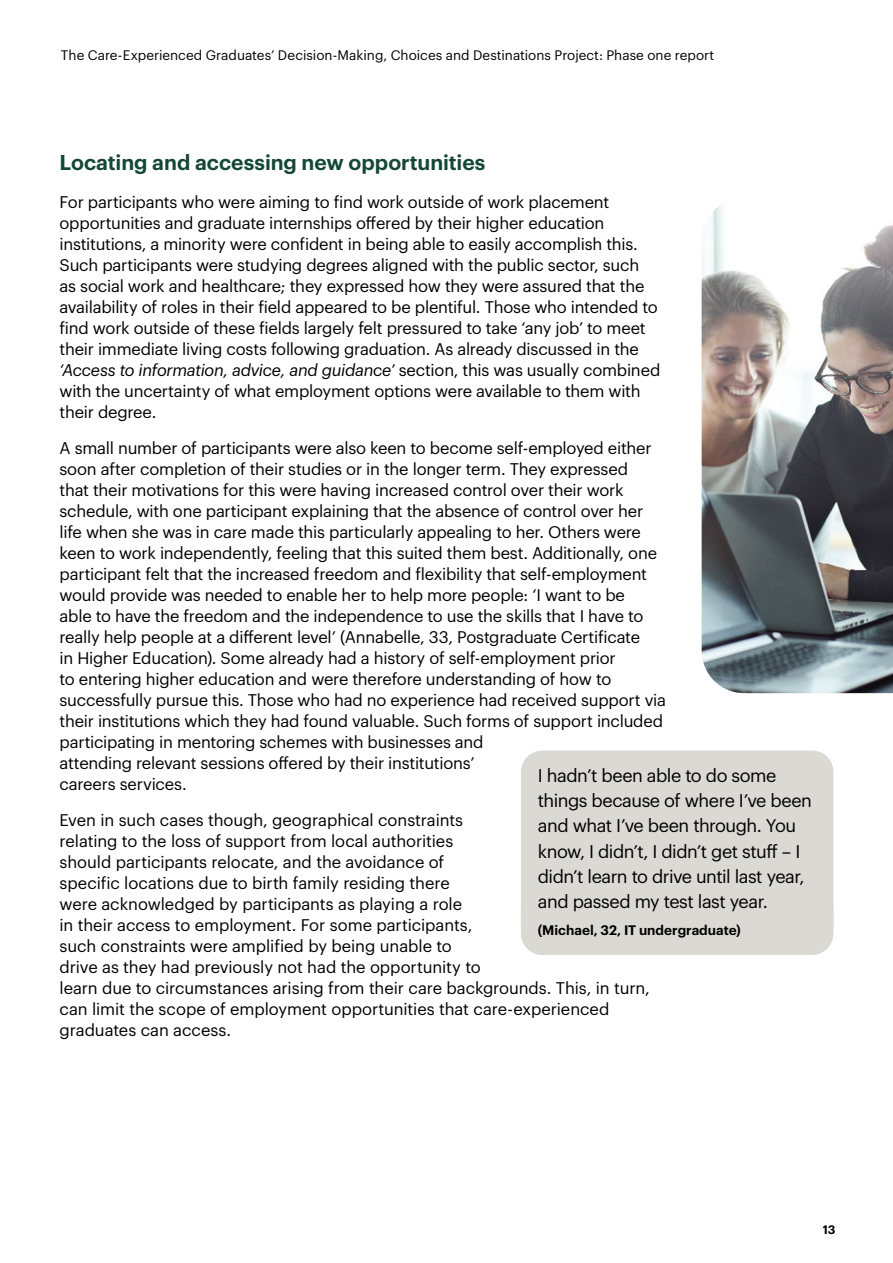
<style>
.page{position:relative;width:893px;height:1263px;background:#fff}
.page>*{position:absolute;margin:0;border:0;box-sizing:border-box;transform-origin:0 0}
.t1{font:600 21px "Graphik";color:#144835}
.quote{font:18px/25.2px "Graphik";letter-spacing:-.03em;color:#000}
.Body{font:16.5px/21px "Graphik";letter-spacing:-.01em;color:#000}
.t2{font:13.5px "Graphik";color:#000}
.quotee{font:600 13.5px "Graphik";color:#000}
.t3{font:600 12px "Graphik";color:#000}
.s1{font-style:italic}
</style>
<div class="page">
<div style="left:521px;top:750px;width:312px;height:157px;background:#dbd9d3"></div>
<div style="left:521px;top:907px;width:312px;height:48px;background:#dbd9d3"></div>
<img style="left:702px;top:205px;width:191px;height:488px">
<p class="t2" style="left:61px;top:45px;width:655px">The Care-Experienced Graduates’ Decision-Making, Choices and Destinations Project: Phase one report</p>
<h2 class="t1" style="left:60px;top:146px;width:427px">Locating and accessing new opportunities</h2>
<p class="Body" style="left:60px;top:190px;width:602px">For participants who were aiming to find work outside of work placement opportunities and graduate internships offered by their higher education institutions, a minority were confident in being able to easily accomplish this.<br>Such participants were studying degrees aligned with the public sector, such<br>as social work and healthcare; they expressed how they were assured that the availability of roles in their field appeared to be plentiful. Those who intended to find work outside of these fields largely felt pressured to take ‘any job’ to meet their immediate living costs following graduation. As already discussed in the <span class="s1">‘Access to information, advice, and guidance’</span> section, this was usually combined with the uncertainty of what employment options were available to them with their degree.</p>
<p class="Body" style="left:60px;top:436px;width:608px">A small number of participants were also keen to become self-employed either soon after completion of their studies or in the longer term. They expressed<br>that their motivations for this were having increased control over their work schedule, with one participant explaining that the absence of control over her life when she was in care made this particularly appealing to her. Others were keen to work independently, feeling that this suited them best. Additionally, one participant felt that the increased freedom and flexibility that self-employment would provide was needed to enable her to help more people: ‘I want to be<br>able to have the freedom and the independence to use the skills that I have to really help people at a different level’ (Annabelle, 33, Postgraduate Certificate<br>in Higher Education). Some already had a history of self-employment prior<br>to entering higher education and were therefore understanding of how to successfully pursue this. Those who had no experience had received support via their institutions which they had found valuable. Such forms of support included participating in mentoring schemes with businesses and<br>attending relevant sessions offered by their institutions’<br>careers services.</p>
<p class="Body" style="left:60px;top:808px;width:592px">Even in such cases though, geographical constraints<br>relating to the loss of support from local authorities<br>should participants relocate, and the avoidance of<br>specific locations due to birth family residing there<br>were acknowledged by participants as playing a role<br>in their access to employment. For some participants,<br>such constraints were amplified by being unable to<br>drive as they had previously not had the opportunity to<br>learn due to circumstances arising from their care backgrounds. This, in turn, can limit the scope of employment opportunities that care-experienced graduates can access.</p>
<p class="quote" style="left:538px;top:761px;width:275px">I hadn’t been able to do some things because of where I’ve been and what I’ve been through. You know, I didn’t, I didn’t get stuff – I didn’t learn to drive until last year, and passed my test last year.</p>
<p class="quotee" style="left:538px;top:920px;width:204px">(Michael, 32, IT undergraduate)</p>
<p class="t3" style="left:823px;top:1221px;width:14px">13</p>
</div>
